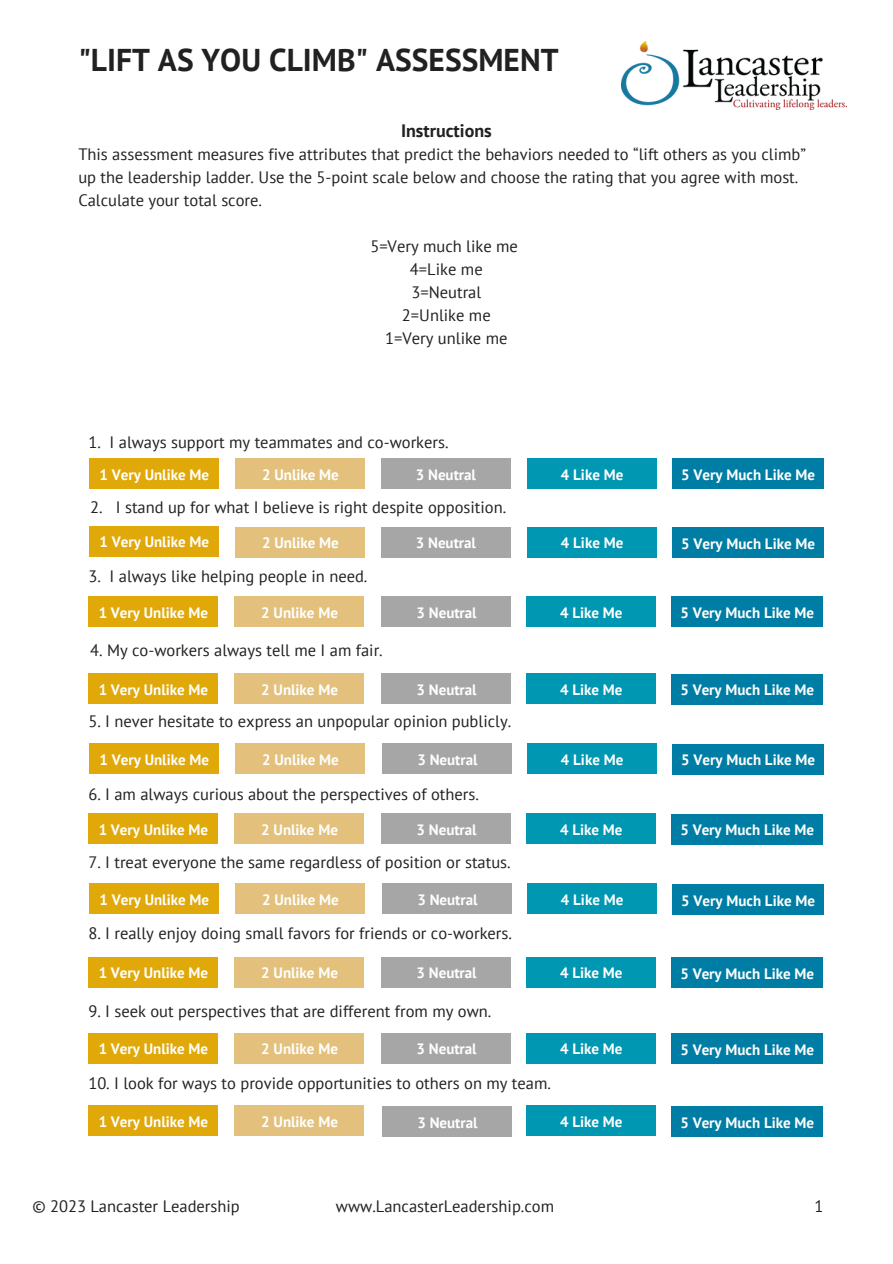
<style>
.page{position:relative;width:893px;height:1264px;background:#fff}
.page>*{position:absolute;margin:0;border:0;box-sizing:border-box;transform-origin:0 0}
.t1{font:700 31.5px "PT Sans";color:#212121}
.t2{font:700 18px "PT Sans";color:#212121}
.t3{font:16.5px/23px "PT Sans";color:#212121}
.t4{font:700 15px "PT Sans";color:#fff}
</style>
<div class="page">
<div style="left:89px;top:458px;width:130px;height:30px;background:#e0a808"></div>
<div style="left:235px;top:458px;width:130px;height:30px;background:#e3c17d"></div>
<div style="left:381px;top:458px;width:129px;height:30px;background:#a6a6a6"></div>
<div style="left:527px;top:458px;width:129px;height:30px;background:#0097b2"></div>
<div style="left:672px;top:459px;width:152px;height:30px;background:#007da4"></div>
<img style="left:621px;top:41px;width:225px;height:69px">
<div style="left:89px;top:526px;width:130px;height:30px;background:#e0a808"></div>
<div style="left:235px;top:527px;width:130px;height:30px;background:#e3c17d"></div>
<div style="left:381px;top:527px;width:129px;height:30px;background:#a6a6a6"></div>
<div style="left:527px;top:527px;width:129px;height:30px;background:#0097b2"></div>
<div style="left:672px;top:527px;width:152px;height:30px;background:#007da4"></div>
<div style="left:88px;top:596px;width:130px;height:30px;background:#e0a808"></div>
<div style="left:234px;top:596px;width:130px;height:30px;background:#e3c17d"></div>
<div style="left:526px;top:596px;width:130px;height:30px;background:#0097b2"></div>
<div style="left:671px;top:596px;width:152px;height:31px;background:#007da4"></div>
<div style="left:381px;top:596px;width:130px;height:30px;background:#a6a6a6"></div>
<div style="left:88px;top:673px;width:130px;height:31px;background:#e0a808"></div>
<div style="left:234px;top:673px;width:130px;height:31px;background:#e3c17d"></div>
<div style="left:526px;top:673px;width:130px;height:31px;background:#0097b2"></div>
<div style="left:671px;top:674px;width:152px;height:30px;background:#007da4"></div>
<div style="left:381px;top:673px;width:130px;height:31px;background:#a6a6a6"></div>
<div style="left:89px;top:743px;width:130px;height:31px;background:#e0a808"></div>
<div style="left:235px;top:743px;width:130px;height:31px;background:#e3c17d"></div>
<div style="left:527px;top:743px;width:129px;height:31px;background:#0097b2"></div>
<div style="left:672px;top:744px;width:152px;height:30px;background:#007da4"></div>
<div style="left:382px;top:743px;width:130px;height:31px;background:#a6a6a6"></div>
<div style="left:88px;top:813px;width:130px;height:31px;background:#e0a808"></div>
<div style="left:234px;top:813px;width:130px;height:31px;background:#e3c17d"></div>
<div style="left:526px;top:813px;width:130px;height:31px;background:#0097b2"></div>
<div style="left:671px;top:814px;width:152px;height:30px;background:#007da4"></div>
<div style="left:381px;top:813px;width:130px;height:31px;background:#a6a6a6"></div>
<div style="left:89px;top:883px;width:130px;height:31px;background:#e0a808"></div>
<div style="left:235px;top:883px;width:130px;height:31px;background:#e3c17d"></div>
<div style="left:527px;top:883px;width:129px;height:31px;background:#0097b2"></div>
<div style="left:672px;top:884px;width:152px;height:30px;background:#007da4"></div>
<div style="left:382px;top:883px;width:130px;height:31px;background:#a6a6a6"></div>
<div style="left:88px;top:956px;width:130px;height:31px;background:#e0a808"></div>
<div style="left:234px;top:956px;width:130px;height:31px;background:#e3c17d"></div>
<div style="left:526px;top:956px;width:130px;height:31px;background:#0097b2"></div>
<div style="left:671px;top:957px;width:152px;height:30px;background:#007da4"></div>
<div style="left:381px;top:956px;width:130px;height:31px;background:#a6a6a6"></div>
<div style="left:88px;top:1033px;width:130px;height:30px;background:#e0a808"></div>
<div style="left:234px;top:1033px;width:130px;height:30px;background:#e3c17d"></div>
<div style="left:526px;top:1033px;width:130px;height:30px;background:#0097b2"></div>
<div style="left:671px;top:1033px;width:152px;height:30px;background:#007da4"></div>
<div style="left:381px;top:1033px;width:130px;height:30px;background:#a6a6a6"></div>
<div style="left:88px;top:1105px;width:130px;height:31px;background:#e0a808"></div>
<div style="left:234px;top:1105px;width:130px;height:31px;background:#e3c17d"></div>
<div style="left:526px;top:1105px;width:130px;height:31px;background:#0097b2"></div>
<div style="left:671px;top:1106px;width:152px;height:30px;background:#007da4"></div>
<div style="left:382px;top:1106px;width:130px;height:30px;background:#a6a6a6"></div>
<p class="t1" style="left:78px;top:38px;width:481px">"LIFT AS YOU CLIMB" ASSESSMENT</p>
<p class="t2" style="left:401px;top:119px;width:92px">Instructions</p>
<p class="t3" style="left:78px;top:142px;width:729px">This assessment measures five attributes that predict the behaviors needed to “lift others as you climb” up the leadership ladder. Use the 5-point scale below and choose the rating that you agree with most.<br>Calculate your total score.</p>
<p class="t3" style="left:370px;top:234px;width:149px">5=Very much like me</p>
<p class="t3" style="left:410px;top:257px;width:74px">4=Like me</p>
<p class="t3" style="left:411px;top:280px;width:71px">3=Neutral</p>
<p class="t3" style="left:402px;top:303px;width:90px">2=Unlike me</p>
<p class="t3" style="left:385px;top:326px;width:124px">1=Very unlike me</p>
<p class="t3" style="left:88px;top:430px;width:362px">1. I always support my teammates and co-workers.</p>
<p class="t4" style="left:100px;top:464px;width:111px">1 Very Unlike Me</p>
<p class="t4" style="left:262px;top:464px;width:78px">2 Unlike Me</p>
<p class="t4" style="left:416px;top:464px;width:62px">3 Neutral</p>
<p class="t4" style="left:561px;top:464px;width:64px">4 Like Me</p>
<p class="t4" style="left:681px;top:465px;width:135px">5 Very Much Like Me</p>
<p class="t3" style="left:90px;top:495px;width:417px">2. I stand up for what I believe is right despite opposition.</p>
<p class="t4" style="left:100px;top:532px;width:111px">1 Very Unlike Me</p>
<p class="t4" style="left:262px;top:533px;width:78px">2 Unlike Me</p>
<p class="t4" style="left:416px;top:533px;width:62px">3 Neutral</p>
<p class="t4" style="left:561px;top:533px;width:64px">4 Like Me</p>
<p class="t4" style="left:681px;top:533px;width:135px">5 Very Much Like Me</p>
<p class="t3" style="left:88px;top:564px;width:280px">3. I always like helping people in need.</p>
<p class="t4" style="left:99px;top:602px;width:111px">1 Very Unlike Me</p>
<p class="t4" style="left:261px;top:602px;width:78px">2 Unlike Me</p>
<p class="t4" style="left:416px;top:602px;width:62px">3 Neutral</p>
<p class="t4" style="left:560px;top:602px;width:64px">4 Like Me</p>
<p class="t4" style="left:680px;top:603px;width:135px">5 Very Much Like Me</p>
<p class="t3" style="left:90px;top:638px;width:294px">4. My co-workers always tell me I am fair.</p>
<p class="t4" style="left:99px;top:679px;width:111px">1 Very Unlike Me</p>
<p class="t4" style="left:261px;top:679px;width:78px">2 Unlike Me</p>
<p class="t4" style="left:416px;top:679px;width:62px">3 Neutral</p>
<p class="t4" style="left:560px;top:679px;width:64px">4 Like Me</p>
<p class="t4" style="left:680px;top:680px;width:135px">5 Very Much Like Me</p>
<p class="t3" style="left:88px;top:709px;width:424px">5. I never hesitate to express an unpopular opinion publicly.</p>
<p class="t4" style="left:100px;top:749px;width:111px">1 Very Unlike Me</p>
<p class="t4" style="left:262px;top:749px;width:78px">2 Unlike Me</p>
<p class="t4" style="left:417px;top:749px;width:62px">3 Neutral</p>
<p class="t4" style="left:561px;top:749px;width:64px">4 Like Me</p>
<p class="t4" style="left:681px;top:750px;width:135px">5 Very Much Like Me</p>
<p class="t3" style="left:88px;top:782px;width:392px">6. I am always curious about the perspectives of others.</p>
<p class="t4" style="left:99px;top:819px;width:111px">1 Very Unlike Me</p>
<p class="t4" style="left:261px;top:819px;width:78px">2 Unlike Me</p>
<p class="t4" style="left:416px;top:819px;width:62px">3 Neutral</p>
<p class="t4" style="left:560px;top:819px;width:64px">4 Like Me</p>
<p class="t4" style="left:680px;top:820px;width:135px">5 Very Much Like Me</p>
<p class="t3" style="left:88px;top:850px;width:424px">7. I treat everyone the same regardless of position or status.</p>
<p class="t4" style="left:100px;top:889px;width:111px">1 Very Unlike Me</p>
<p class="t4" style="left:262px;top:889px;width:78px">2 Unlike Me</p>
<p class="t4" style="left:417px;top:889px;width:62px">3 Neutral</p>
<p class="t4" style="left:561px;top:889px;width:64px">4 Like Me</p>
<p class="t4" style="left:681px;top:890px;width:135px">5 Very Much Like Me</p>
<p class="t3" style="left:88px;top:921px;width:425px">8. I really enjoy doing small favors for friends or co-workers.</p>
<p class="t4" style="left:99px;top:963px;width:111px">1 Very Unlike Me</p>
<p class="t4" style="left:261px;top:963px;width:78px">2 Unlike Me</p>
<p class="t4" style="left:416px;top:963px;width:62px">3 Neutral</p>
<p class="t4" style="left:560px;top:963px;width:64px">4 Like Me</p>
<p class="t4" style="left:680px;top:963px;width:135px">5 Very Much Like Me</p>
<p class="t3" style="left:88px;top:999px;width:404px">9. I seek out perspectives that are different from my own.</p>
<p class="t4" style="left:99px;top:1039px;width:111px">1 Very Unlike Me</p>
<p class="t4" style="left:261px;top:1039px;width:78px">2 Unlike Me</p>
<p class="t4" style="left:416px;top:1039px;width:62px">3 Neutral</p>
<p class="t4" style="left:560px;top:1039px;width:64px">4 Like Me</p>
<p class="t4" style="left:680px;top:1039px;width:135px">5 Very Much Like Me</p>
<p class="t3" style="left:88px;top:1071px;width:464px">10. I look for ways to provide opportunities to others on my team.</p>
<p class="t4" style="left:99px;top:1111px;width:111px">1 Very Unlike Me</p>
<p class="t4" style="left:261px;top:1111px;width:78px">2 Unlike Me</p>
<p class="t4" style="left:417px;top:1112px;width:62px">3 Neutral</p>
<p class="t4" style="left:560px;top:1111px;width:64px">4 Like Me</p>
<p class="t4" style="left:680px;top:1112px;width:135px">5 Very Much Like Me</p>
<p class="t3" style="left:32px;top:1194px;width:209px">© 2023 Lancaster Leadership</p>
<p class="t3" style="left:336px;top:1194px;width:219px">www.LancasterLeadership.com</p>
<p class="t3" style="left:814px;top:1194px;width:10px">1</p>
</div>
